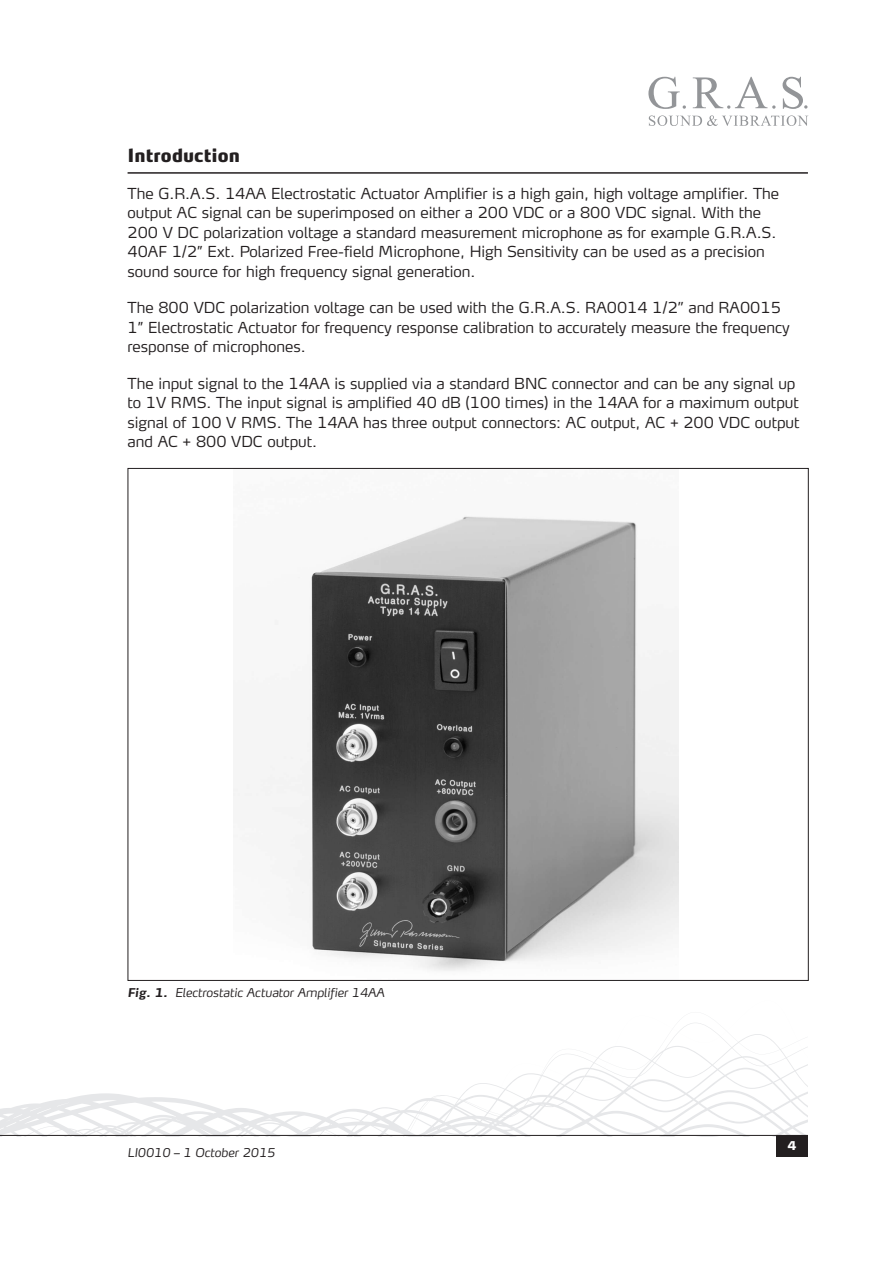
<style>
.page{position:relative;width:893px;height:1263px;background:#fff}
.page>*{position:absolute;margin:0;border:0;box-sizing:border-box;transform-origin:0 0}
.Heading_1{font:900 18px "Max TF";color:#231f20}
.Body{font:300 15px/19.5px "Max TF";color:#231f20}
.t1{font:italic 300 12px "Max TF";color:#231f20}
.t2{font:900 12px "Max TF";color:#fff}
.s1{font-weight:700}
</style>
<div class="page">
<svg style="left:0;top:1023px;width:808px;height:112px"></svg>
<svg style="left:649px;top:115px;width:159px;height:11px"></svg>
<svg style="left:648px;top:77px;width:38px;height:32px"></svg>
<svg style="left:693px;top:77px;width:82px;height:32px"></svg>
<svg style="left:783px;top:77px;width:24px;height:32px"></svg>
<hr style="left:0;top:1135px;width:808px;height:1px;background:#231f20">
<div style="left:776px;top:1135px;width:32px;height:22px;background:#231f20"></div>
<hr style="left:128px;top:172px;width:680px;height:2px;background:#231f20">
<img style="left:234px;top:516px;width:444px;height:455px">
<p class="Heading_1" style="left:128px;top:144px;width:114px">Introduction</p>
<p class="Body" style="left:128px;top:183px;width:653px">The G.R.A.S. 14AA Electrostatic Actuator Amplifier is a high gain, high voltage amplifier. The output AC signal can be superimposed on either a 200 VDC or a 800 VDC signal. With the 200 V DC polarization voltage a standard measurement microphone as for example G.R.A.S.<br>40AF 1/2” Ext. Polarized Free-field Microphone, High Sensitivity can be used as a precision sound source for high frequency signal generation.</p>
<p class="Body" style="left:128px;top:298px;width:664px">The 800 VDC polarization voltage can be used with the G.R.A.S. RA0014 1/2’’ and RA0015<br>1’’ Electrostatic Actuator for frequency response calibration to accurately measure the frequency response of microphones.</p>
<p class="Body" style="left:128px;top:373px;width:673px">The input signal to the 14AA is supplied via a standard BNC connector and can be any signal up to 1V RMS. The input signal is amplified 40 dB (100 times) in the 14AA for a maximum output signal of 100 V RMS. The 14AA has three output connectors: AC output, AC + 200 VDC output and AC + 800 VDC output.</p>
<p class="t1" style="left:128px;top:985px;width:259px"><span class="s1">Fig. 1.</span> Electrostatic Actuator Amplifier 14AA</p>
<p class="t1" style="left:128px;top:1145px;width:149px">LI0010 – 1 October 2015</p>
<p class="t2" style="left:787px;top:1138px;width:11px">4</p>
</div>
